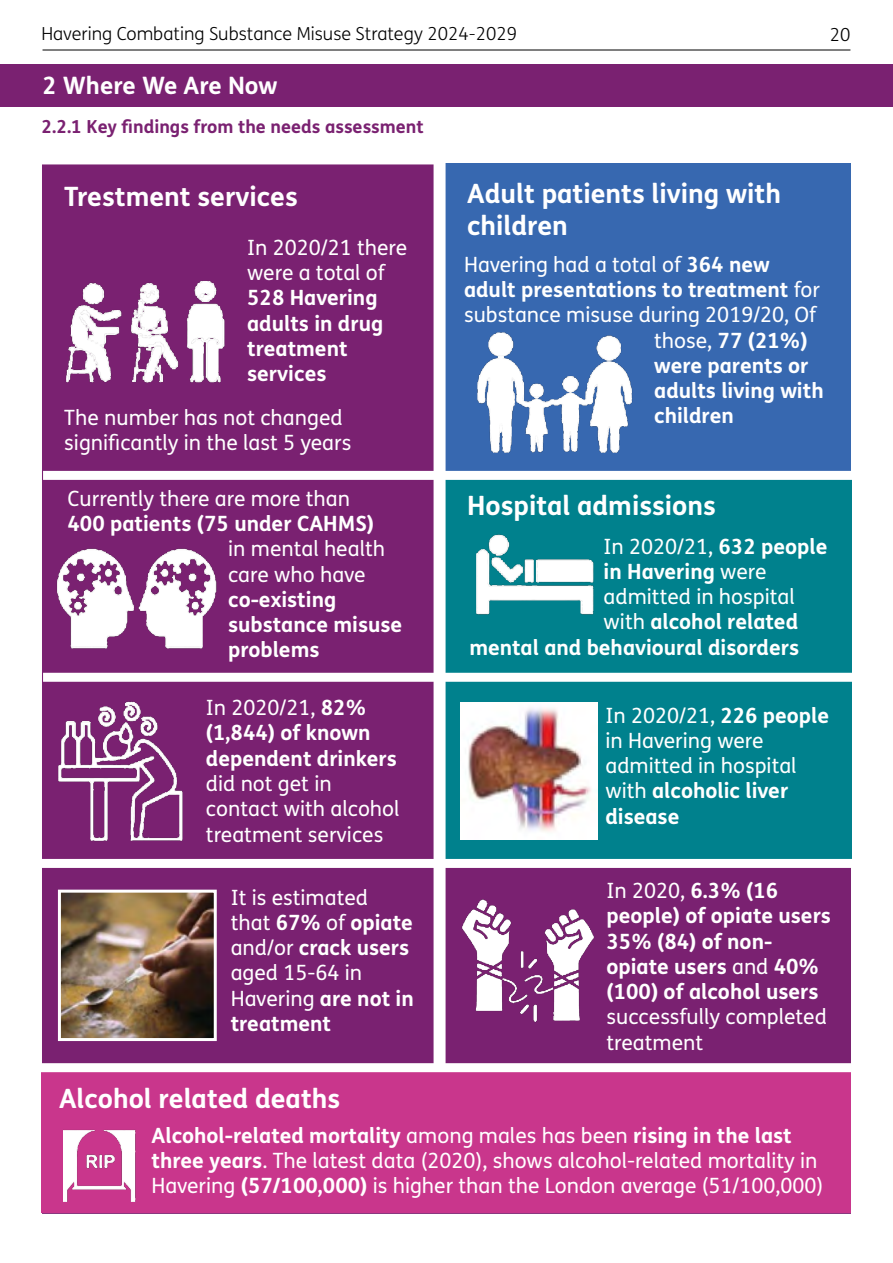
<style>
.page{position:relative;width:893px;height:1263px;background:#fff}
.page>*{position:absolute;margin:0;border:0;box-sizing:border-box;transform-origin:0 0}
.t1{font:700 26.7px/32px "FS Me";color:#fff}
.t2{font:700 24px "FS Me";color:#fff}
.t3{font:21px/25.2px "FS Me";color:#fff}
.t4{font:700 21px/25.2px "FS Me";color:#fff}
.t5{font:300 18px "FS Me";color:#000}
.t6{font:700 18px "FS Me";color:#7a2171}
.s1{font-weight:400}
.s2{font-weight:700}
</style>
<div class="page">
<div style="left:0;top:64px;width:893px;height:42px;background:#7a2171"></div>
<hr style="left:43px;top:50px;width:807px;height:1px;background:#000">
<div style="left:42px;top:164px;width:809px;height:1050px;background:#7a2171;border:6px solid #7a2171"></div>
<div style="left:42px;top:1071px;width:809px;height:142px;background:#c9368c"></div>
<div style="left:442px;top:477px;width:410px;height:387px;background:#00818d"></div>
<div style="left:444px;top:164px;width:406px;height:307px;background:#3768b0"></div>
<div style="left:434px;top:154px;width:12px;height:912px;background:#fff"></div>
<div style="left:36px;top:1063px;width:815px;height:9px;background:#fff"></div>
<div style="left:36px;top:859px;width:823px;height:9px;background:#fff"></div>
<div style="left:43px;top:673px;width:815px;height:9px;background:#fff"></div>
<div style="left:43px;top:471px;width:820px;height:9px;background:#fff"></div>
<img style="left:476px;top:534px;width:118px;height:81px">
<img style="left:477px;top:332px;width:156px;height:121px">
<img style="left:460px;top:702px;width:137px;height:137px">
<img style="left:462px;top:899px;width:132px;height:123px">
<img style="left:48px;top:279px;width:177px;height:113px">
<img style="left:44px;top:541px;width:173px;height:117px">
<img style="left:58px;top:701px;width:125px;height:140px">
<img style="left:62px;top:894px;width:151px;height:143px">
<div style="left:58px;top:890px;width:159px;height:151px;border:3px solid #fff"></div>
<img style="left:63px;top:1129px;width:73px;height:72px">
<p class="t5" style="left:41px;top:21px;width:477px">Havering Combating Substance Misuse Strategy 2024-2029</p>
<p class="t2" style="left:43px;top:67px;width:237px">2 Where We Are Now</p>
<p class="t6" style="left:41px;top:112px;width:384px">2.2.1 Key findings from the needs assessment</p>
<p class="t1" style="left:64px;top:179px;width:235px">Trestment services</p>
<p class="t4" style="left:247px;top:234px;width:162px"><span class="s1">In 2020/21 there were a total of<br></span>528 Havering adults in drug treatment services</p>
<p class="t3" style="left:64px;top:405px;width:289px">The number has not changed significantly in the last 5 years</p>
<p class="t3" style="left:68px;top:486px;width:284px">Currently there are more than</p>
<p class="t4" style="left:68px;top:510px;width:308px">400 patients (75 under CAHMS)</p>
<p class="t3" style="left:228px;top:537px;width:158px">in mental health</p>
<p class="t3" style="left:228px;top:562px;width:139px">care who have</p>
<p class="t4" style="left:228px;top:586px;width:110px">co-existing</p>
<p class="t4" style="left:228px;top:611px;width:176px">substance misuse</p>
<p class="t4" style="left:228px;top:636px;width:93px">problems</p>
<p class="t3" style="left:206px;top:696px;width:195px">In 2020/21, <span class="s2">82% (1,844) of known dependent drinkers </span>did not get in contact with alcohol treatment services</p>
<p class="t3" style="left:231px;top:885px;width:185px">It is estimated<br>that <span class="s2">67%</span> of <span class="s2">opiate </span>and/or <span class="s2">crack users </span>aged 15-64 in<br>Havering <span class="s2">are not in treatment</span></p>
<p class="t1" style="left:467px;top:176px;width:315px">Adult patients living with children</p>
<p class="t3" style="left:464px;top:252px;width:307px">Havering had a total of <span class="s2">364 new</span></p>
<p class="t4" style="left:464px;top:276px;width:358px">adult presentations to treatment <span class="s1">for</span></p>
<p class="t3" style="left:464px;top:303px;width:354px">substance misuse during 2019/20, Of</p>
<p class="t4" style="left:654px;top:326px;width:155px"><span class="s1">those,</span> 77 (21%)</p>
<p class="t4" style="left:654px;top:352px;width:156px">were parents or</p>
<p class="t4" style="left:654px;top:377px;width:171px">adults living with</p>
<p class="t4" style="left:654px;top:402px;width:81px">children</p>
<p class="t1" style="left:467px;top:488px;width:250px">Hospital admissions</p>
<p class="t3" style="left:604px;top:534px;width:225px">In 2020/21, <span class="s2">632 people</span></p>
<p class="t4" style="left:604px;top:558px;width:164px">in Havering <span class="s1">were</span></p>
<p class="t3" style="left:604px;top:585px;width:193px">admitted in hospital</p>
<p class="t4" style="left:604px;top:608px;width:196px"><span class="s1">with</span> alcohol related</p>
<p class="t4" style="left:469px;top:634px;width:331px">mental and behavioural disorders</p>
<p class="t3" style="left:605px;top:703px;width:225px">In 2020/21, <span class="s2">226 people </span>in Havering were admitted in hospital with <span class="s2">alcoholic liver disease</span></p>
<p class="t4" style="left:606px;top:877px;width:226px"><span class="s1">In 2020,</span> 6.3% (16 people) of opiate users<br>35% (84) of non&shy;opiate users <span class="s1">and</span> 40% (100) of alcohol users <span class="s1">successfully completed treatment</span></p>
<p class="t1" style="left:59px;top:1081px;width:283px">Alcohol related deaths</p>
<p class="t3" style="left:151px;top:1123px;width:673px"><span class="s2">Alcohol-related mortality</span> among males has been <span class="s2">rising in the last three years</span>. The latest data (2020), shows alcohol-related mortality in<br>Havering <span class="s2">(57/100,000)</span> is higher than the London average (51/100,000)</p>
</div>
